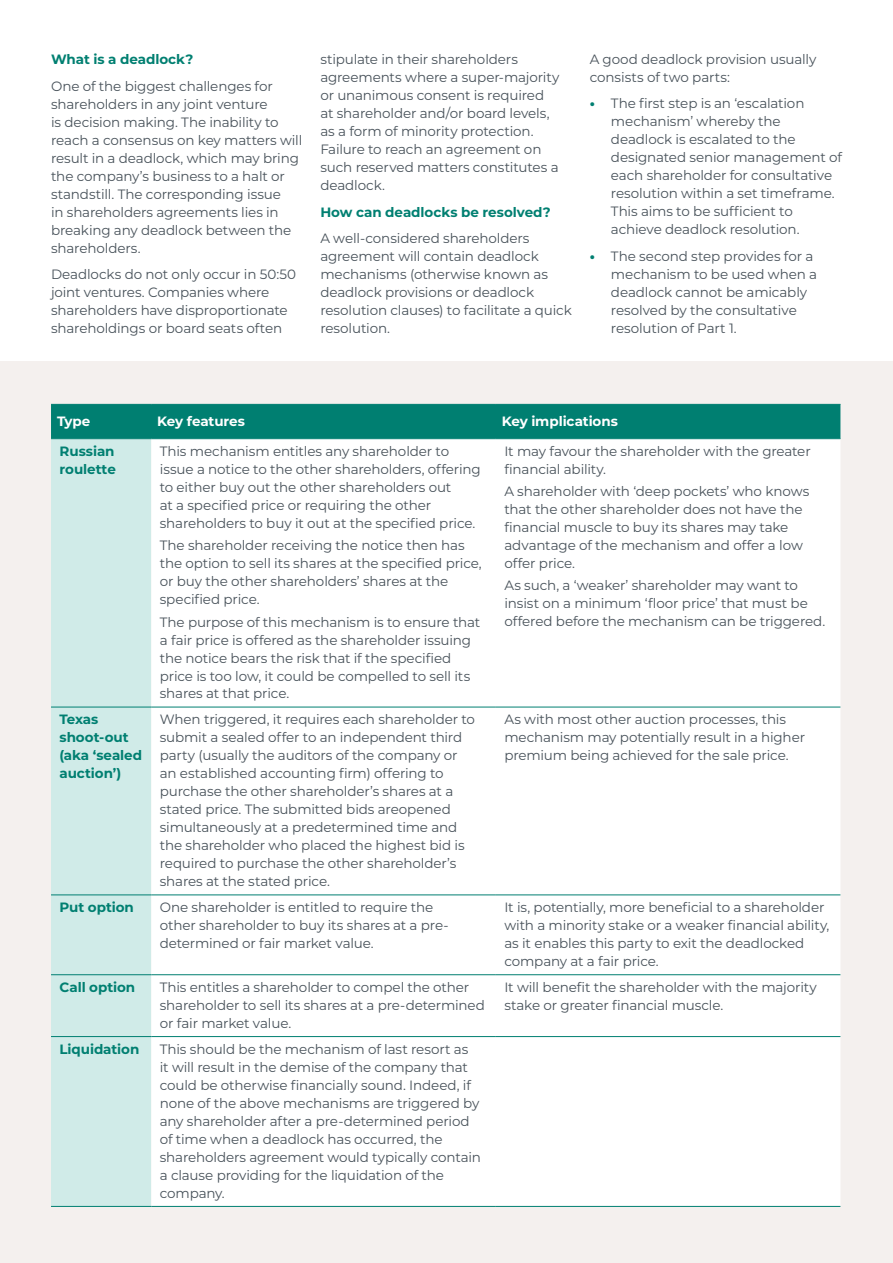
<style>
.page{position:relative;width:893px;height:1263px;background:#fff}
.page>*{position:absolute;margin:0;border:0;box-sizing:border-box;transform-origin:0 0}
.t1{font:13.5px/18px "Montserrat";letter-spacing:-.01em;color:#48525a}
.t2{font:700 13.5px/18px "Montserrat";letter-spacing:-.005em;color:#007f71}
.t3{font:700 13.5px "Montserrat";letter-spacing:-.01em;color:#fff}
.s1{font-weight:800;color:#007f71}
</style>
<div class="page">
<div style="left:0;top:361px;width:893px;height:902px;background:#f4f0ee"></div>
<div style="left:51px;top:405px;width:789px;height:33px;background:#007f71"></div>
<div style="left:51px;top:439px;width:100px;height:767px;background:#d0ebe8"></div>
<div style="left:151px;top:439px;width:689px;height:767px;background:#fff"></div>
<hr style="left:51px;top:707px;width:100px;height:1px;background:#007f71">
<hr style="left:151px;top:707px;width:345px;height:1px;background:#007f71">
<hr style="left:496px;top:707px;width:344px;height:1px;background:#007f71">
<hr style="left:51px;top:894px;width:100px;height:1px;background:#007f71">
<hr style="left:151px;top:894px;width:345px;height:1px;background:#007f71">
<hr style="left:496px;top:894px;width:344px;height:1px;background:#007f71">
<hr style="left:51px;top:974px;width:100px;height:1px;background:#007f71">
<hr style="left:151px;top:974px;width:345px;height:1px;background:#007f71">
<hr style="left:496px;top:974px;width:344px;height:1px;background:#007f71">
<hr style="left:51px;top:1036px;width:100px;height:1px;background:#007f71">
<hr style="left:151px;top:1036px;width:345px;height:1px;background:#007f71">
<hr style="left:496px;top:1036px;width:344px;height:1px;background:#007f71">
<hr style="left:51px;top:404px;width:100px;height:1px;background:#007f71">
<hr style="left:151px;top:404px;width:345px;height:1px;background:#007f71">
<hr style="left:496px;top:404px;width:344px;height:1px;background:#007f71">
<hr style="left:51px;top:438px;width:100px;height:1px;background:#007f71">
<hr style="left:151px;top:438px;width:345px;height:1px;background:#007f71">
<hr style="left:496px;top:438px;width:344px;height:1px;background:#007f71">
<hr style="left:51px;top:1206px;width:100px;height:1px;background:#007f71">
<hr style="left:151px;top:1206px;width:345px;height:1px;background:#007f71">
<hr style="left:496px;top:1206px;width:344px;height:1px;background:#007f71">
<p class="t2" style="left:51px;top:50px;width:144px">What is a deadlock?</p>
<p class="t1" style="left:51px;top:76px;width:253px">One of the biggest challenges for shareholders in any joint venture<br>is decision making. The inability to reach a consensus on key matters will result in a deadlock, which may bring the company’s business to a halt or standstill. The corresponding issue<br>in shareholders agreements lies in breaking any deadlock between the shareholders.</p>
<p class="t1" style="left:51px;top:265px;width:247px">Deadlocks do not only occur in 50:50 joint ventures. Companies where shareholders have disproportionate shareholdings or board seats often</p>
<p class="t1" style="left:320px;top:50px;width:241px">stipulate in their shareholders agreements where a super-majority or unanimous consent is required at shareholder and/or board levels, as a form of minority protection.<br>Failure to reach an agreement on such reserved matters constitutes a deadlock.</p>
<p class="t2" style="left:320px;top:202px;width:232px">How can deadlocks be resolved?</p>
<p class="t1" style="left:320px;top:229px;width:253px">A well-considered shareholders agreement will contain deadlock mechanisms (otherwise known as deadlock provisions or deadlock resolution clauses) to facilitate a quick resolution.</p>
<p class="t1" style="left:590px;top:50px;width:228px">A good deadlock provision usually consists of two parts:</p>
<p class="t1" style="left:611px;top:94px;width:233px;text-indent:-21px"><span class="s1">•</span> The first step is an ‘escalation mechanism’ whereby the deadlock is escalated to the designated senior management of each shareholder for consultative resolution within a set timeframe.<br>This aims to be sufficient to achieve deadlock resolution.</p>
<p class="t1" style="left:611px;top:247px;width:208px;text-indent:-21px"><span class="s1">•</span> The second step provides for a mechanism to be used when a deadlock cannot be amicably resolved by the consultative resolution of Part 1.</p>
<p class="t3" style="left:57px;top:411px;width:35px">Type</p>
<p class="t3" style="left:157px;top:411px;width:89px">Key features</p>
<p class="t3" style="left:502px;top:411px;width:118px">Key implications</p>
<p class="t2" style="left:60px;top:441px;width:58px">Russian roulette</p>
<p class="t1" style="left:160px;top:442px;width:322px">This mechanism entitles any shareholder to issue a notice to the other shareholders, offering to either buy out the other shareholders out<br>at a specified price or requiring the other shareholders to buy it out at the specified price.</p>
<p class="t1" style="left:160px;top:536px;width:324px">The shareholder receiving the notice then has the option to sell its shares at the specified price, or buy the other shareholders’ shares at the specified price.</p>
<p class="t1" style="left:160px;top:612px;width:322px">The purpose of this mechanism is to ensure that a fair price is offered as the shareholder issuing the notice bears the risk that if the specified price is too low, it could be compelled to sell its shares at that price.</p>
<p class="t1" style="left:504px;top:442px;width:308px">It may favour the shareholder with the greater financial ability.</p>
<p class="t1" style="left:504px;top:482px;width:306px">A shareholder with ‘deep pockets’ who knows that the other shareholder does not have the financial muscle to buy its shares may take advantage of the mechanism and offer a low offer price.</p>
<p class="t1" style="left:504px;top:576px;width:322px">As such, a ‘weaker’ shareholder may want to insist on a minimum ‘floor price’ that must be offered before the mechanism can be triggered.</p>
<p class="t2" style="left:60px;top:710px;width:84px">Texas shoot-out (aka ‘sealed auction’)</p>
<p class="t1" style="left:160px;top:710px;width:317px">When triggered, it requires each shareholder to submit a sealed offer to an independent third party (usually the auditors of the company or an established accounting firm) offering to purchase the other shareholder’s shares at a stated price. The submitted bids areopened simultaneously at a predetermined time and the shareholder who placed the highest bid is required to purchase the other shareholder’s shares at the stated price.</p>
<p class="t1" style="left:504px;top:710px;width:302px">As with most other auction processes, this mechanism may potentially result in a higher premium being achieved for the sale price.</p>
<p class="t2" style="left:60px;top:897px;width:76px">Put option</p>
<p class="t1" style="left:160px;top:898px;width:290px">One shareholder is entitled to require the other shareholder to buy its shares at a pre&shy;determined or fair market value.</p>
<p class="t1" style="left:504px;top:898px;width:327px">It is, potentially, more beneficial to a shareholder with a minority stake or a weaker financial ability, as it enables this party to exit the deadlocked company at a fair price.</p>
<p class="t2" style="left:60px;top:977px;width:77px">Call option</p>
<p class="t1" style="left:160px;top:977px;width:327px">This entitles a shareholder to compel the other shareholder to sell its shares at a pre-determined or fair market value.</p>
<p class="t1" style="left:504px;top:977px;width:314px">It will benefit the shareholder with the majority stake or greater financial muscle.</p>
<p class="t2" style="left:60px;top:1039px;width:81px">Liquidation</p>
<p class="t1" style="left:160px;top:1039px;width:323px">This should be the mechanism of last resort as<br>it will result in the demise of the company that could be otherwise financially sound. Indeed, if none of the above mechanisms are triggered by any shareholder after a pre-determined period of time when a deadlock has occurred, the shareholders agreement would typically contain a clause providing for the liquidation of the company.</p>
</div>
